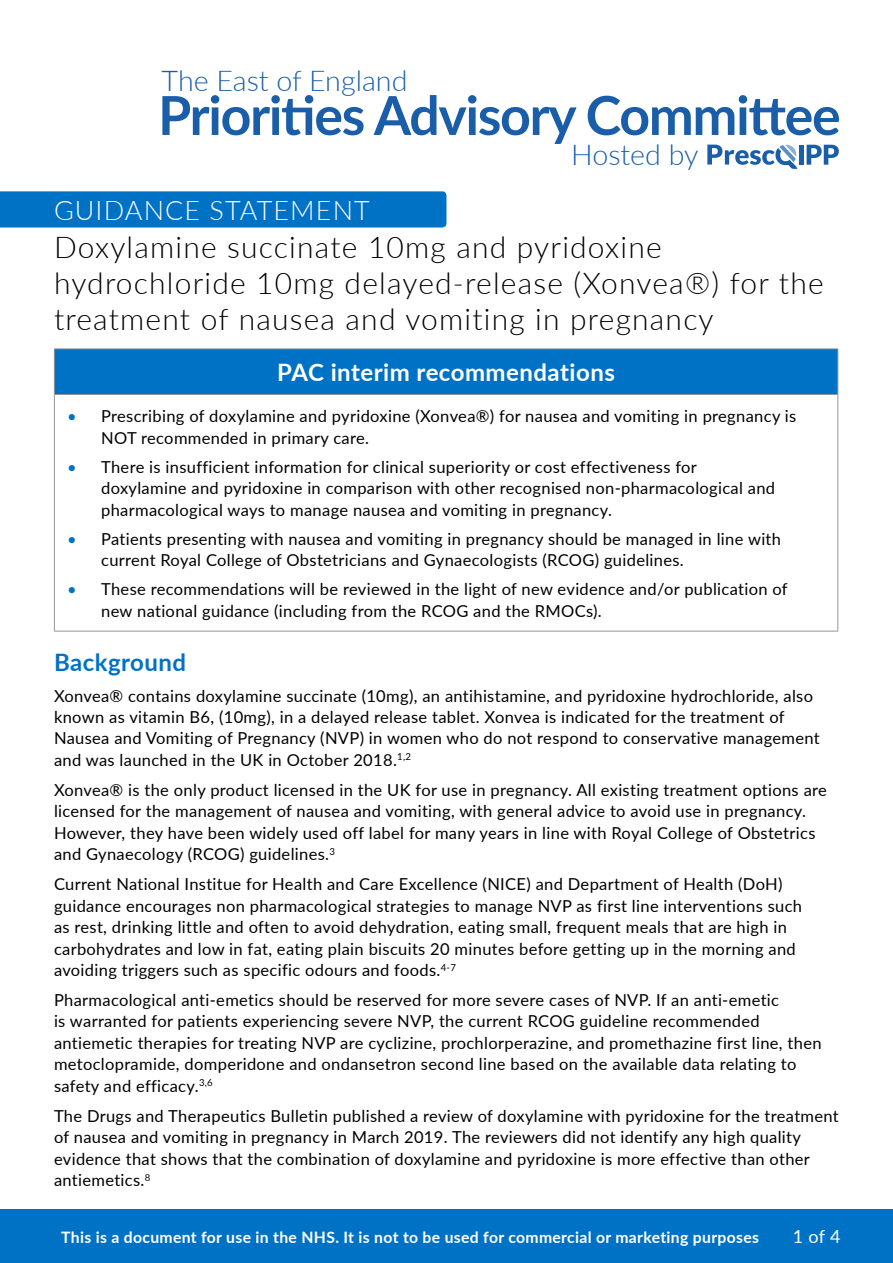
<style>
.page{position:relative;width:893px;height:1263px;background:#fff}
.page>*{position:absolute;margin:0;border:0;box-sizing:border-box;transform-origin:0 0}
.PrescQIPP_Title{font:300 30px/36px "Lato";letter-spacing:.04em;color:#000}
.t1{font:300 28.65px "Lato";color:#1a5ea9}
.PrescQIPP_Title-2{font:300 27px "Lato";letter-spacing:.04em;color:#fff}
.PrescQIPP_Header_1{font:700 24px "Lato";letter-spacing:.02em;color:#fff}
.PrescQIPP_Header_1-2{font:700 24px "Lato";letter-spacing:.02em;color:#0072c6}
.t2{font:18px "Lato";color:#fff}
.PrescQIPP_Body{font:16.5px/21.5px "Lato";letter-spacing:.02em;color:#000}
.t3{font:700 15.75px "Lato";letter-spacing:.02em;color:#fff}
.s1{color:#0072c6}
</style>
<div class="page">
<div style="left:0;top:191px;width:446px;height:36px;background:#0072c6"></div>
<div style="left:54px;top:349px;width:784px;height:45px;background:#0072c6"></div>
<hr style="left:54px;top:348px;width:784px;height:1px;background:#969696">
<hr style="left:54px;top:349px;width:1px;height:45px;background:#969696">
<hr style="left:837px;top:349px;width:1px;height:45px;background:#969696">
<hr style="left:54px;top:394px;width:784px;height:1px;background:#969696">
<hr style="left:54px;top:395px;width:1px;height:236px;background:#969696">
<hr style="left:837px;top:395px;width:1px;height:236px;background:#969696">
<hr style="left:54px;top:631px;width:784px;height:1px;background:#969696">
<div style="left:0;top:1209px;width:893px;height:54px;background:#0072c6"></div>
<svg style="left:162px;top:95px;width:202px;height:40px"></svg>
<svg style="left:374px;top:95px;width:203px;height:49px"></svg>
<svg style="left:588px;top:95px;width:251px;height:40px"></svg>
<hr style="left:799px;top:145px;width:4px;height:20px;background:#1a5ea9">
<svg style="left:807px;top:145px;width:32px;height:20px"></svg>
<svg style="left:707px;top:145px;width:90px;height:24px"></svg>
<p class="t1" style="left:162px;top:60px;width:247px">The East of England</p>
<p class="PrescQIPP_Title-2" style="left:54px;top:192px;width:317px">GUIDANCE STATEMENT</p>
<p class="t1" style="left:571px;top:135px;width:129px">Hosted by</p>
<p class="PrescQIPP_Title" style="left:54px;top:228px;width:771px">Doxylamine succinate 10mg and pyridoxine hydrochloride 10mg delayed-release (Xonvea®) for the treatment of nausea and vomiting in pregnancy</p>
<p class="PrescQIPP_Header_1" style="left:277px;top:355px;width:339px">PAC interim recommendations</p>
<p class="PrescQIPP_Body" style="left:101px;top:405px;width:697px;text-indent:-34px"><span class="s1">•</span> Prescribing of doxylamine and pyridoxine (Xonvea®) for nausea and vomiting in pregnancy is<br>NOT recommended in primary care.</p>
<p class="PrescQIPP_Body" style="left:101px;top:455px;width:676px;text-indent:-34px"><span class="s1">•</span> There is insufficient information for clinical superiority or cost effectiveness for doxylamine and pyridoxine in comparison with other recognised non-pharmacological and pharmacological ways to manage nausea and vomiting in pregnancy.</p>
<p class="PrescQIPP_Body" style="left:101px;top:527px;width:681px;text-indent:-34px"><span class="s1">•</span> Patients presenting with nausea and vomiting in pregnancy should be managed in line with current Royal College of Obstetricians and Gynaecologists (RCOG) guidelines.</p>
<p class="PrescQIPP_Body" style="left:101px;top:577px;width:688px;text-indent:-34px"><span class="s1">•</span> These recommendations will be reviewed in the light of new evidence and/or publication of new national guidance (including from the RCOG and the RMOCs).</p>
<p class="PrescQIPP_Header_1-2" style="left:54px;top:645px;width:134px">Background</p>
<p class="PrescQIPP_Body" style="left:54px;top:684px;width:767px">Xonvea® contains doxylamine succinate (10mg), an antihistamine, and pyridoxine hydrochloride, also known as vitamin B6, (10mg), in a delayed release tablet. Xonvea is indicated for the treatment of Nausea and Vomiting of Pregnancy (NVP) in women who do not respond to conservative management and was launched in the UK in October 2018.<sup>1,2</sup></p>
<p class="PrescQIPP_Body" style="left:54px;top:778px;width:774px">Xonvea® is the only product licensed in the UK for use in pregnancy. All existing treatment options are licensed for the management of nausea and vomiting, with general advice to avoid use in pregnancy.<br>However, they have been widely used off label for many years in line with Royal College of Obstetrics and Gynaecology (RCOG) guidelines.<sup>3</sup></p>
<p class="PrescQIPP_Body" style="left:54px;top:873px;width:750px">Current National Institue for Health and Care Excellence (NICE) and Department of Health (DoH) guidance encourages non pharmacological strategies to manage NVP as first line interventions such as rest, drinking little and often to avoid dehydration, eating small, frequent meals that are high in carbohydrates and low in fat, eating plain biscuits 20 minutes before getting up in the morning and avoiding triggers such as specific odours and foods.<sup>4-7</sup></p>
<p class="PrescQIPP_Body" style="left:54px;top:988px;width:769px">Pharmacological anti-emetics should be reserved for more severe cases of NVP. If an anti-emetic<br>is warranted for patients experiencing severe NVP, the current RCOG guideline recommended antiemetic therapies for treating NVP are cyclizine, prochlorperazine, and promethazine first line, then metoclopramide, domperidone and ondansetron second line based on the available data relating to safety and efficacy.<sup>3,6</sup></p>
<p class="PrescQIPP_Body" style="left:54px;top:1104px;width:786px">The Drugs and Therapeutics Bulletin published a review of doxylamine with pyridoxine for the treatment of nausea and vomiting in pregnancy in March 2019. The reviewers did not identify any high quality evidence that shows that the combination of doxylamine and pyridoxine is more effective than other antiemetics.<sup>8</sup></p>
<p class="t3" style="left:61px;top:1225px;width:699px">This is a document for use in the NHS. It is not to be used for commercial or marketing purposes</p>
<p class="t2" style="left:793px;top:1223px;width:49px">1 of 4</p>
</div>
